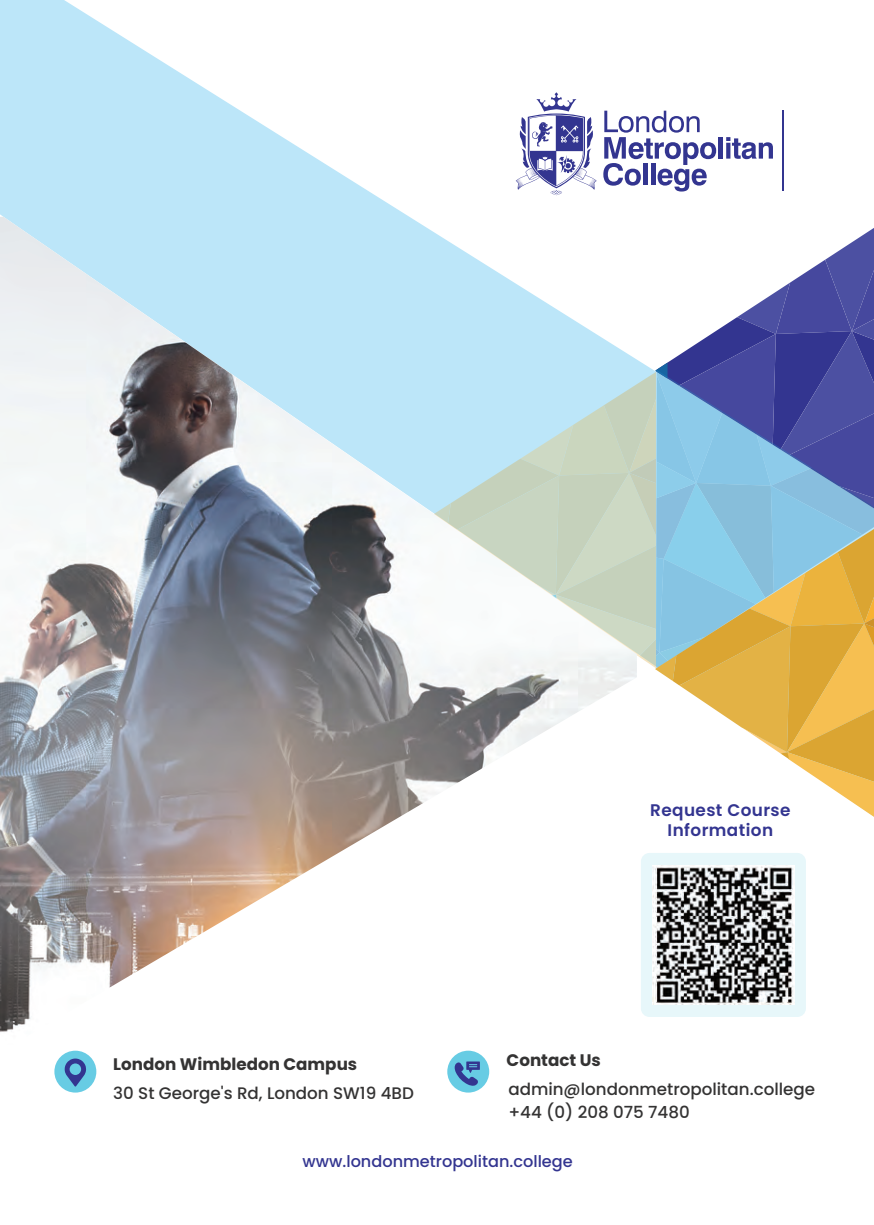
<style>
.page{position:relative;width:874px;height:1225px;background:#fff}
.page>*{position:absolute;margin:0;border:0;box-sizing:border-box;transform-origin:0 0}
.t1{font:600 16.8px/20.2px "Poppins";letter-spacing:.025em;color:#333590;text-align:center}
.t2{font:500 16.6px/23.4px "Poppins";color:#343333}
.t3{font:700 16.6px "Poppins";color:#343333}
.t4{font:500 16.2px "Poppins";color:#333590}
</style>
<div class="page">
<svg style="left:0;top:0;width:784px;height:217px"></svg>
<svg style="left:636px;top:228px;width:237px;height:588px"></svg>
<img style="left:0;top:217px;width:636px;height:815px">
<div style="left:54px;top:1050px;width:42px;height:42px;background:#67cce4;border-radius:50%"></div>
<svg style="left:64px;top:1058px;width:22px;height:28px"></svg>
<div style="left:447px;top:1050px;width:42px;height:42px;background:#67cce4;border-radius:50%"></div>
<svg style="left:454px;top:1061px;width:25px;height:25px"></svg>
<hr style="left:718px;top:137px;width:4px;height:22px;background:#333590">
<svg style="left:725px;top:137px;width:47px;height:22px"></svg>
<svg style="left:603px;top:111px;width:112px;height:80px"></svg>
<hr style="left:781px;top:110px;width:2px;height:81px;background:#333590">
<svg style="left:515px;top:92px;width:81px;height:103px"></svg>
<div style="left:640px;top:853px;width:165px;height:164px;background:#e7f7fa;border-radius:9px"></div>
<img style="left:652px;top:865px;width:142px;height:139px">
<p class="t3" style="left:113px;top:1055px;width:245px">London Wimbledon Campus</p>
<p class="t2" style="left:113px;top:1082px;width:302px">30 St George's Rd, London SW19 4BD</p>
<p class="t1" style="left:649px;top:800px;width:142px">Request Course<br>Information</p>
<p class="t3" style="left:506px;top:1050px;width:96px">Contact Us</p>
<p class="t2" style="left:508px;top:1077px;width:308px">admin@londonmetropolitan.college +44 (0) 208 075 7480</p>
<p class="t4" style="left:302px;top:1151px;width:271px">www.londonmetropolitan.college</p>
</div>
